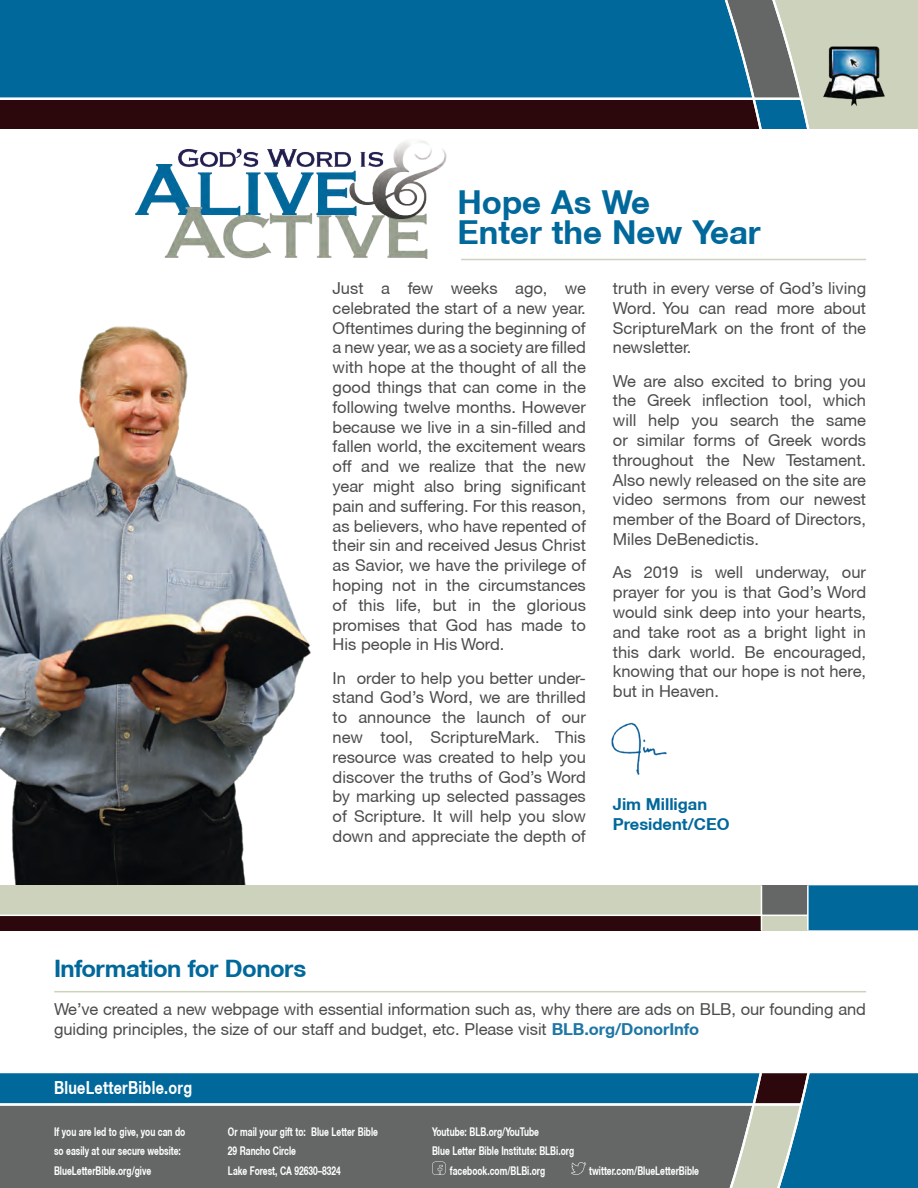
<style>
.page{position:relative;width:918px;height:1188px;background:#fff}
.page>*{position:absolute;margin:0;border:0;box-sizing:border-box;transform-origin:0 0}
.t1{font:700 33px "Helvetica Neue CE";color:#00689b}
.t2{font:700 24px "Helvetica Neue CE";letter-spacing:-.02em;color:#00689b}
.sidebar{font:700 18px "Helvetica Neue CE";letter-spacing:.02em;color:#fff;scale:.8 1}
.Text{font:16.5px/19.8px "Helvetica Neue CE";color:#4b4c4d;text-align:justify}
.Intro_Paragraph{font:700 16.5px "Helvetica Neue CE";color:#00689b}
.sidebar-2{font:700 12px/19.5px "Helvetica Neue CE";color:#fff;scale:.7 1}
.s1{font-weight:700;color:#1d76a6}
</style>
<div class="page">
<img style="left:0;top:361px;width:311px;height:524px">
<div style="left:0;top:885px;width:761px;height:30px;background:#ccd2bb"></div>
<div style="left:0;top:915px;width:761px;height:15px;background:#2c080c"></div>
<div style="left:809px;top:885px;width:108px;height:45px;background:#00689b"></div>
<div style="left:761px;top:885px;width:47px;height:30px;background:#656767"></div>
<div style="left:761px;top:915px;width:47px;height:15px;background:#ccd2bb"></div>
<hr style="left:761px;top:885px;width:1px;height:45px;background:#fff">
<hr style="left:807px;top:885px;width:2px;height:45px;background:#fff">
<hr style="left:0;top:915px;width:808px;height:1px;background:#fff">
<img style="left:917px;top:885px;width:1px;height:46px">
<img style="left:611px;top:722px;width:56px;height:53px">
<svg style="left:0;top:1073px;width:918px;height:115px;background:#496e7f"></svg>
<hr style="left:54px;top:991px;width:812px;height:1px;background:#ccd2bb">
<svg style="left:0;top:0;width:918px;height:361px"></svg>
<p class="t1" style="left:458px;top:182px;width:194px">Hope As We</p>
<p class="t1" style="left:458px;top:212px;width:305px">Enter the New Year</p>
<p class="Text" style="left:333px;top:278px;width:255px">Just a few weeks ago, we celebrated the start of a new year.<br>Oftentimes during the beginning of a new year, we as a society are filled with hope at the thought of all the good things that can come in the following twelve months. However because we live in a sin-filled and fallen world, the excitement wears off and we realize that the new year might also bring significant pain and suffering. For this reason, as believers, who have repented of their sin and received Jesus Christ as Savior, we have the privilege of hoping not in the circumstances of this life, but in the glorious promises that God has made to His people in His Word.</p>
<p class="Text" style="left:333px;top:668px;width:255px">In order to help you better under&shy;stand God’s Word, we are thrilled to announce the launch of our new tool, ScriptureMark. This resource was created to help you discover the truths of God’s Word by marking up selected passages of Scripture. It will help you slow down and appreciate the depth of</p>
<p class="Text" style="left:613px;top:278px;width:255px">truth in every verse of God’s living Word. You can read more about ScriptureMark on the front of the newsletter.</p>
<p class="Text" style="left:613px;top:371px;width:255px">We are also excited to bring you the Greek inflection tool, which will help you search the same or similar forms of Greek words throughout the New Testament.<br>Also newly released on the site are video sermons from our newest member of the Board of Directors, Miles DeBenedictis.</p>
<p class="Text" style="left:613px;top:563px;width:255px">As 2019 is well underway, our prayer for you is that God’s Word would sink deep into your hearts, and take root as a bright light in this dark world. Be encouraged, knowing that our hope is not here, but in Heaven.</p>
<p class="Intro_Paragraph" style="left:613px;top:794px;width:96px">Jim Milligan</p>
<p class="Intro_Paragraph" style="left:613px;top:814px;width:118px">President/CEO</p>
<p class="t2" style="left:54px;top:954px;width:254px">Information for Donors</p>
<p class="Text" style="left:54px;top:999px;width:814px">We’ve created a new webpage with essential information such as, why there are ads on BLB, our founding and guiding principles, the size of our staff and budget, etc. Please visit <span class="s1">BLB.org/DonorInfo</span></p>
<p class="sidebar" style="left:54px;top:1076px;width:174px">BlueLetterBible.org</p>
<p class="sidebar-2" style="left:54px;top:1122px;width:189px">If you are led to give, you can do so easily at our secure website:<br>BlueLetterBible.org/give</p>
<p class="sidebar-2" style="left:228px;top:1122px;width:216px">Or mail your gift to: Blue Letter Bible</p>
<p class="sidebar-2" style="left:228px;top:1141px;width:99px">29 Rancho Circle</p>
<p class="sidebar-2" style="left:228px;top:1161px;width:163px">Lake Forest, CA 92630–8324</p>
<p class="sidebar-2" style="left:432px;top:1122px;width:154px">Youtube: BLB.org/YouTube</p>
<p class="sidebar-2" style="left:432px;top:1141px;width:205px">Blue Letter Bible Institute: BLBi.org</p>
<p class="sidebar-2" style="left:450px;top:1161px;width:138px">facebook.com/BLBi.org</p>
<p class="sidebar-2" style="left:589px;top:1161px;width:159px">twitter.com/BlueLetterBible</p>
</div>
